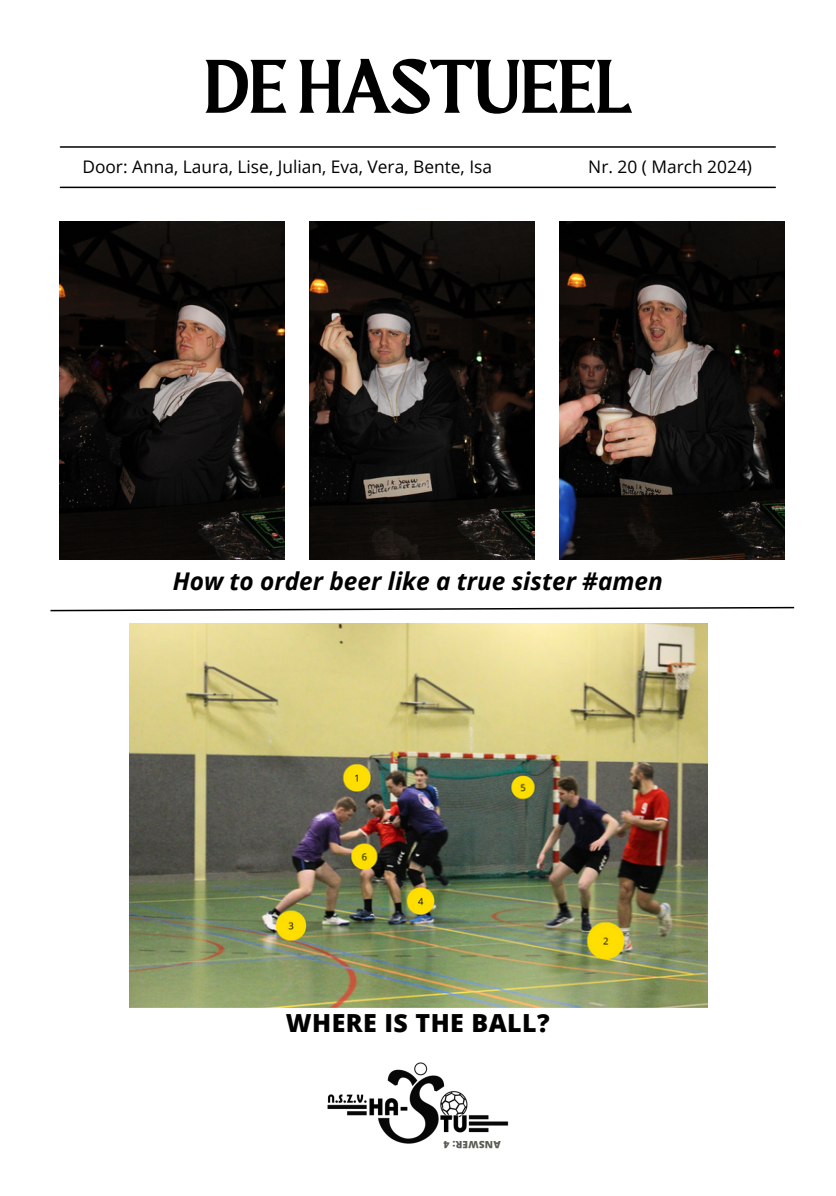
<style>
.page{position:relative;width:836px;height:1196px;background:#fff}
.page>*{position:absolute;margin:0;border:0;box-sizing:border-box;transform-origin:0 0}
.t1{font:76px "Maragsa Display";color:#000}
.t2{font:800 25px "Open Sans";letter-spacing:.02em;color:#000}
.t3{font:italic 700 24.4px "Open Sans";color:#000}
.t4{font:17.4px "Open Sans";color:#000}
.t5{font:800 10px "Open Sans";color:#5a5d54}
</style>
<div class="page">
<hr style="left:60px;top:187px;width:715px;height:1px;background:#000">
<hr style="left:60px;top:146px;width:715px;height:2px;background:#000">
<img style="left:327px;top:1062px;width:182px;height:82px">
<img style="left:129px;top:623px;width:578px;height:384px">
<img style="left:60px;top:221px;width:225px;height:338px">
<img style="left:310px;top:221px;width:225px;height:338px">
<img style="left:559px;top:221px;width:225px;height:338px">
<svg style="left:50px;top:606px;width:745px;height:6px"></svg>
<p class="t1" style="left:204px;top:54px;width:428px">DE HASTUEEL</p>
<p class="t4" style="left:82px;top:154px;width:411px">Door: Anna, Laura, Lise, Julian, Eva, Vera, Bente, Isa</p>
<h3 class="t4" style="left:588px;top:154px;width:165px">Nr. 20 ( March 2024)</h3>
<p class="t3" style="left:173px;top:564px;width:491px">How to order beer like a true sister #amen</p>
<h2 class="t2" style="left:286px;top:1004px;width:265px">WHERE IS THE BALL?</h2>
<p class="t5" style="left:500px;top:1151px;width:58px;rotate:-180deg">A N WS RE 4:</p>
</div>
